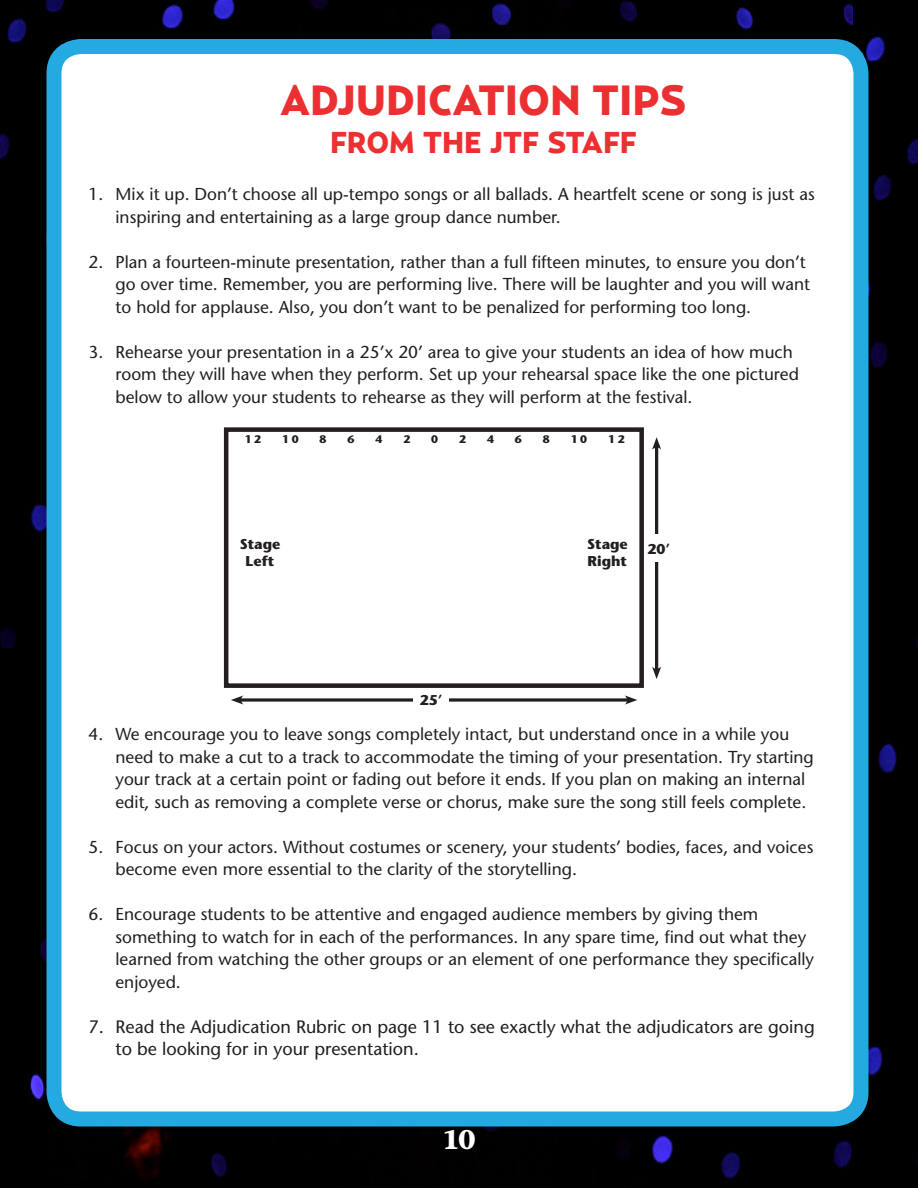
<style>
.page{position:relative;width:918px;height:1188px;background:#fff}
.page>*{position:absolute;margin:0;border:0;box-sizing:border-box;transform-origin:0 0}
.t1{font:900 42px "Relay";color:#ec3032}
.t2{font:900 30px "Relay";color:#ec3032}
.t3{font:700 27px "Stone Informal Std";color:#fff}
.t4{font:500 18px/22.5px "Stone Sans Std";color:#231f20}
.t5{font:500 17.25px/22.5px "Stone Sans Std";color:#231f20}
.t6{font:700 14.25px/17.1px "Stone Sans Std";color:#231f20;text-align:center}
.t7{font:700 10.95px "Stone Sans Std";letter-spacing:.24em;color:#231f20}
</style>
<div class="page">
<div style="left:0;top:0;width:854px;height:648px;background:#000"></div>
<img style="left:854px;top:0;width:64px;height:648px">
<div style="left:0;top:648px;width:918px;height:540px;background:#000"></div>
<div style="left:54px;top:46px;width:807px;height:1073px;background:#fff;border-radius:27px"></div>
<div style="left:46px;top:39px;width:822px;height:1087px;border:15px solid #24aae1;border-radius:27px"></div>
<div style="left:224px;top:427px;width:420px;height:261px;border:5px solid #231f20"></div>
<svg style="left:243px;top:698px;width:382px;height:4px"></svg>
<svg style="left:231px;top:695px;width:12px;height:10px"></svg>
<svg style="left:625px;top:695px;width:12px;height:10px"></svg>
<hr style="left:655px;top:445px;width:3px;height:227px;background:#231f20">
<svg style="left:652px;top:437px;width:9px;height:13px"></svg>
<svg style="left:652px;top:667px;width:9px;height:12px"></svg>
<div style="left:413px;top:690px;width:36px;height:20px;background:#fff"></div>
<div style="left:647px;top:535px;width:24px;height:27px;background:#fff"></div>
<p class="t1" style="left:281px;top:76px;width:407px">ADJUDICATION TIPS</p>
<p class="t2" style="left:330px;top:125px;width:308px">FROM THE JTF STAFF</p>
<p class="t5" style="left:116px;top:183px;width:701px;text-indent:-27px">1. Mix it up. Don’t choose all up-tempo songs or all ballads. A heartfelt scene or song is just as inspiring and entertaining as a large group dance number.</p>
<p class="t5" style="left:116px;top:251px;width:696px;text-indent:-27px">2. Plan a fourteen-minute presentation, rather than a full fifteen minutes, to ensure you don’t go over time. Remember, you are performing live. There will be laughter and you will want to hold for applause. Also, you don’t want to be penalized for performing too long.</p>
<p class="t5" style="left:116px;top:341px;width:685px;text-indent:-27px">3. Rehearse your presentation in a 25’x 20’ area to give your students an idea of how much room they will have when they perform. Set up your rehearsal space like the one pictured below to allow your students to rehearse as they will perform at the festival.</p>
<p class="t7" style="left:245px;top:433px;width:18px">12</p>
<p class="t7" style="left:282px;top:433px;width:18px">10</p>
<p class="t7" style="left:320px;top:433px;width:8px">8</p>
<p class="t7" style="left:348px;top:433px;width:8px">6</p>
<p class="t7" style="left:375px;top:433px;width:8px">4</p>
<p class="t7" style="left:403px;top:433px;width:8px">2</p>
<p class="t7" style="left:431px;top:433px;width:8px">0</p>
<p class="t7" style="left:459px;top:433px;width:8px">2</p>
<p class="t7" style="left:487px;top:433px;width:8px">4</p>
<p class="t7" style="left:515px;top:433px;width:8px">6</p>
<p class="t7" style="left:543px;top:433px;width:8px">8</p>
<p class="t7" style="left:571px;top:433px;width:18px">10</p>
<p class="t7" style="left:608px;top:433px;width:18px">12</p>
<p class="t6" style="left:240px;top:535px;width:42px">Stage<br>Left</p>
<p class="t6" style="left:587px;top:535px;width:42px;text-align:left">Stage<br>Right</p>
<p class="t6" style="left:648px;top:540px;width:24px">20’</p>
<p class="t6" style="left:420px;top:692px;width:24px">25’</p>
<p class="t5" style="left:116px;top:723px;width:700px;text-indent:-27px">4. We encourage you to leave songs completely intact, but understand once in a while you need to make a cut to a track to accommodate the timing of your presentation. Try starting your track at a certain point or fading out before it ends. If you plan on making an internal edit, such as removing a complete verse or chorus, make sure the song still feels complete.</p>
<p class="t5" style="left:116px;top:836px;width:699px;text-indent:-27px">5. Focus on your actors. Without costumes or scenery, your students’ bodies, faces, and voices become even more essential to the clarity of the storytelling.</p>
<p class="t5" style="left:116px;top:903px;width:700px;text-indent:-27px">6. Encourage students to be attentive and engaged audience members by giving them something to watch for in each of the performances. In any spare time, find out what they learned from watching the other groups or an element of one performance they specifically enjoyed.</p>
<p class="t4" style="left:116px;top:1015px;width:701px;text-indent:-27px">7. Read the Adjudication Rubric on page 11 to see exactly what the adjudicators are going to be looking for in your presentation.</p>
<h3 class="t3" style="left:443px;top:1123px;width:34px">10</h3>
</div>
